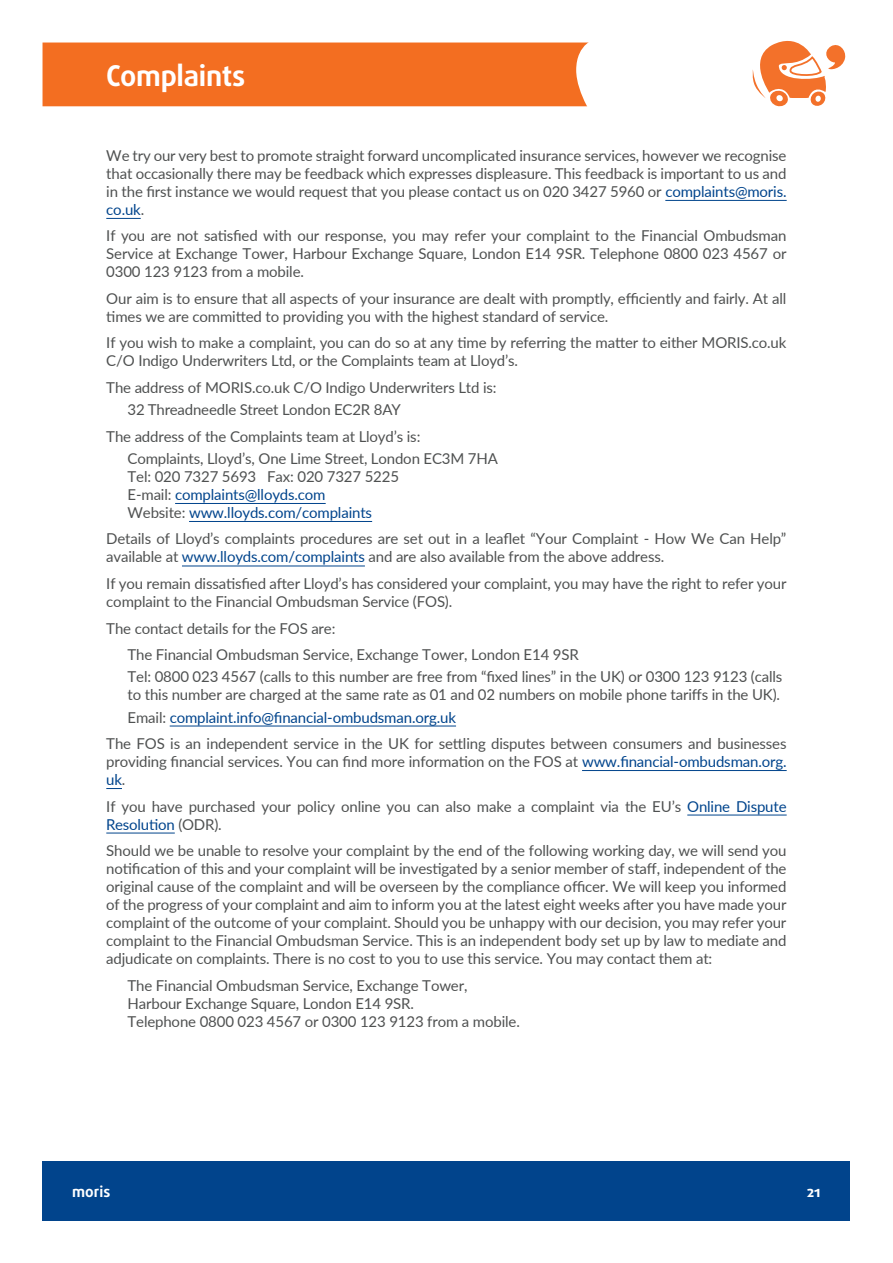
<style>
.page{position:relative;width:893px;height:1263px;background:#fff}
.page>*{position:absolute;margin:0;border:0;box-sizing:border-box;transform-origin:0 0}
.t1{font:700 28.5px "Daxline Pro";letter-spacing:-.01em;color:#fff}
.t2{font:15px/18px "Lato";letter-spacing:-.01em;color:#4f5151}
.t3{font:15px/18px "Lato";letter-spacing:-.01em;color:#01448c}
.t4{font:700 15px "Daxline Pro";color:#fff}
.s1{color:#01448c}
.s2{color:#4f5151}
</style>
<div class="page">
<hr style="left:665px;top:200px;width:122px;height:1px;background:#01448c">
<hr style="left:106px;top:218px;width:35px;height:1px;background:#01448c">
<hr style="left:175px;top:503px;width:151px;height:1px;background:#01448c">
<hr style="left:189px;top:521px;width:183px;height:1px;background:#01448c">
<hr style="left:182px;top:566px;width:183px;height:1px;background:#01448c">
<hr style="left:170px;top:726px;width:286px;height:1px;background:#01448c">
<hr style="left:582px;top:770px;width:205px;height:1px;background:#01448c">
<svg style="left:106px;top:788px;width:16px;height:1px"></svg>
<hr style="left:687px;top:815px;width:100px;height:1px;background:#01448c">
<hr style="left:106px;top:833px;width:69px;height:1px;background:#01448c">
<div style="left:43px;top:1161px;width:807px;height:59px;background:#01448c"></div>
<svg style="left:753px;top:41px;width:92px;height:65px"></svg>
<div style="left:43px;top:42px;width:546px;height:65px;background:#f36e21"></div>
<h1 class="t1" style="left:106px;top:58px;width:140px">Complaints</h1>
<p class="t2" style="left:106px;top:146px;width:682px;text-align:justify">We try our very best to promote straight forward uncomplicated insurance services, however we recognise that occasionally there may be feedback which expresses displeasure. This feedback is important to us and in the first instance we would request that you please contact us on 020 3427 5960 or <span class="s1">complaints@moris. co.uk</span>.</p>
<p class="t2" style="left:106px;top:226px;width:682px;text-align:justify">If you are not satisfied with our response, you may refer your complaint to the Financial Ombudsman Service at Exchange Tower, Harbour Exchange Square, London E14 9SR. Telephone 0800 023 4567 or 0300 123 9123 from a mobile.</p>
<p class="t2" style="left:106px;top:289px;width:682px">Our aim is to ensure that all aspects of your insurance are dealt with promptly, efficiently and fairly. At all times we are committed to providing you with the highest standard of service.</p>
<p class="t2" style="left:106px;top:333px;width:682px">If you wish to make a complaint, you can do so at any time by referring the matter to either MORIS.co.uk<br>C/O Indigo Underwriters Ltd, or the Complaints team at Lloyd’s.</p>
<p class="t2" style="left:128px;top:376px;width:371px;line-height:22.2px;text-indent:-21px">The address of MORIS.co.uk C/O Indigo Underwriters Ltd is:<br>32 Threadneedle Street London EC2R 8AY</p>
<p class="t2" style="left:128px;top:424px;width:372px;line-height:22.2px;text-indent:-21px">The address of the Complaints team at Lloyd’s is:<br>Complaints, Lloyd’s, One Lime Street, London EC3M 7HA</p>
<p class="t3" style="left:128px;top:467px;width:273px"><span class="s2">Tel: 020 7327 5693 Fax: 020 7327 5225<br>E-mail:</span> complaints@lloyds.com<br><span class="s2">Website:</span> www.lloyds.com/complaints</p>
<p class="t2" style="left:106px;top:529px;width:682px">Details of Lloyd’s complaints procedures are set out in a leaflet “Your Complaint - How We Can Help” available at <span class="s1">www.lloyds.com/complaints</span> and are also available from the above address.</p>
<p class="t2" style="left:106px;top:574px;width:682px">If you remain dissatisfied after Lloyd’s has considered your complaint, you may have the right to refer your complaint to the Financial Ombudsman Service (FOS).</p>
<p class="t2" style="left:128px;top:614px;width:453px;line-height:26.5px;text-indent:-21px">The contact details for the FOS are:<br>The Financial Ombudsman Service, Exchange Tower, London E14 9SR</p>
<p class="t2" style="left:128px;top:667px;width:656px">Tel: 0800 023 4567 (calls to this number are free from “fixed lines” in the UK) or 0300 123 9123 (calls to this number are charged at the same rate as 01 and 02 numbers on mobile phone tariffs in the UK).</p>
<p class="t2" style="left:106px;top:703px;width:682px;line-height:26.5px;text-indent:21px">Email: <span class="s1">complaint.info@financial-ombudsman.org.uk<br></span>The FOS is an independent service in the UK for settling disputes between consumers and businesses</p>
<p class="t2" style="left:106px;top:752px;width:682px">providing financial services. You can find more information on the FOS at <span class="s1">www.financial-ombudsman.org. uk</span>.</p>
<p class="t2" style="left:106px;top:796px;width:682px">If you have purchased your policy online you can also make a complaint via the EU’s <span class="s1">Online Dispute<br>Resolution</span> (ODR).</p>
<p class="t2" style="left:106px;top:841px;width:682px;text-align:justify">Should we be unable to resolve your complaint by the end of the following working day, we will send you notification of this and your complaint will be investigated by a senior member of staff, independent of the original cause of the complaint and will be overseen by the compliance officer. We will keep you informed of the progress of your complaint and aim to inform you at the latest eight weeks after you have made your complaint of the outcome of your complaint. Should you be unhappy with our decision, you may refer your complaint to the Financial Ombudsman Service. This is an independent body set up by law to mediate and adjudicate on complaints. There is no cost to you to use this service. You may contact them at:</p>
<p class="t2" style="left:128px;top:975px;width:394px">The Financial Ombudsman Service, Exchange Tower,<br>Harbour Exchange Square, London E14 9SR.<br>Telephone 0800 023 4567 or 0300 123 9123 from a mobile.</p>
<p class="t4" style="left:72px;top:1182px;width:40px">moris</p>
<p class="t4" style="left:807px;top:1182px;width:15px">21</p>
</div>
